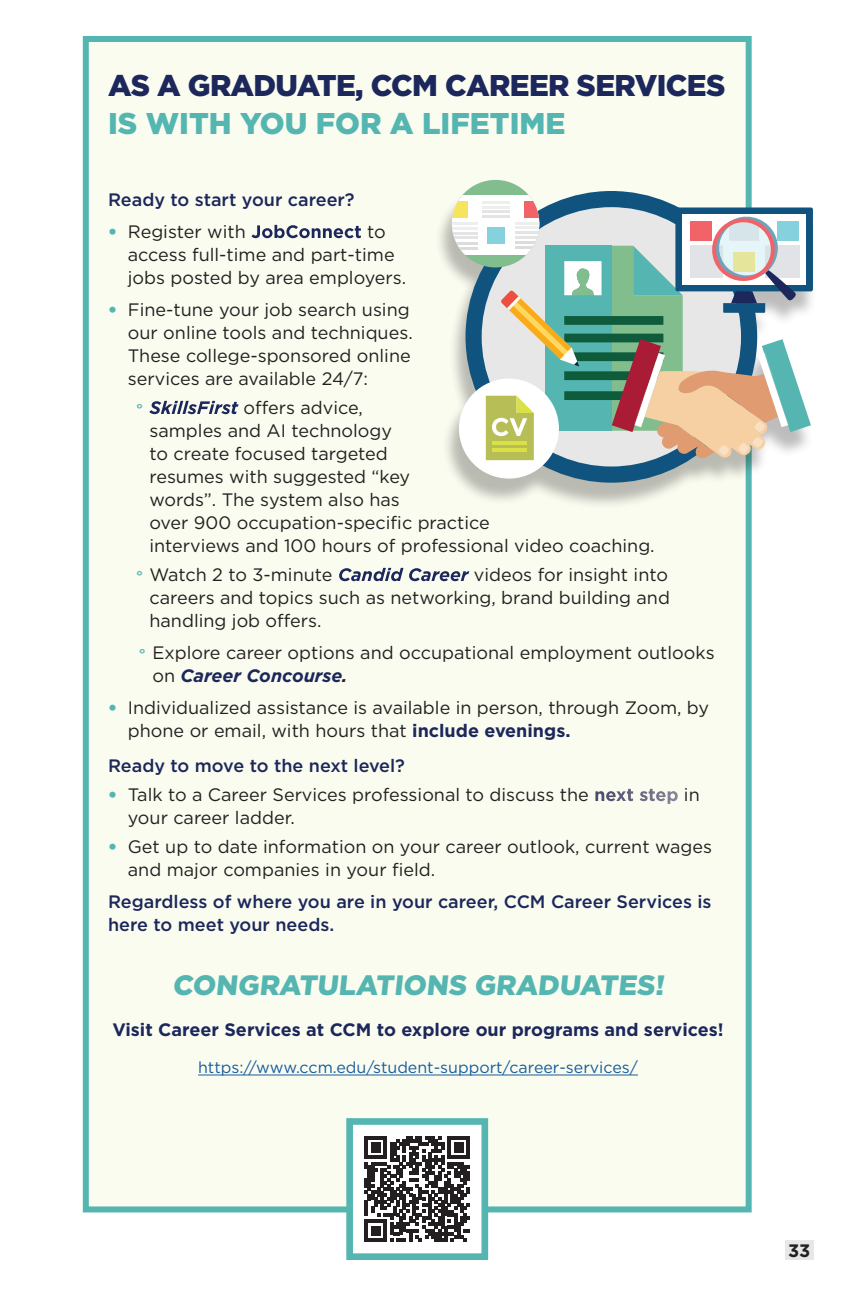
<style>
.page{position:relative;width:864px;height:1296px;background:#fff}
.page>*{position:absolute;margin:0;border:0;box-sizing:border-box;transform-origin:0 0}
.t1{font:900 30px/38.4px "Gotham";letter-spacing:-.02em;color:#1c275b}
.t2{font:900 28px "Gotham";color:#55b6b1}
.t3{font:18px/23px "Gotham";color:#231f20}
.t4{font:500 18px/23px "Gotham";color:#1c275b}
.t5{font:700 18px "Gotham";color:#1c275b}
.t6{font:700 18px "Gotham";color:#231f20}
.t7{font:16px "Gotham";color:#175d9e}
.s1{color:#55b6b1}
.s2{font-weight:900;color:#55b6b1}
.s3{font-weight:700;color:#fff}
.s4{font-weight:700;font-style:italic;color:#fff}
.s5{font-weight:700;font-style:italic;color:#1c275b}
.s6{font-weight:700;font-style:italic}
.s7{font-weight:700;color:#1c275b}
</style>
<div class="page">
<div style="left:83px;top:36px;width:669px;height:1176px;background:#fafcf0;border:6px solid #55b6b1"></div>
<hr style="left:198px;top:1075px;width:440px;height:1px;background:#175d9e">
<div style="left:435px;top:187px;width:381px;height:322px;background:#231f20;opacity:.3"></div>
<svg style="left:466px;top:191px;width:291px;height:292px;background:#30698d"></svg>
<div style="left:459px;top:379px;width:100px;height:100px;background:#fff;border-radius:50%"></div>
<div style="left:452px;top:180px;width:87px;height:87px;background:#82bd8e;border-radius:50%"></div>
<svg style="left:452px;top:195px;width:359px;height:265px"></svg>
<div style="left:350px;top:1121px;width:135px;height:136px;background:#fff"></div>
<svg style="left:365px;top:1136px;width:105px;height:106px"></svg>
<div style="left:346px;top:1118px;width:142px;height:142px;border:7px solid #55b6b1"></div>
<div style="left:785px;top:1241px;width:29px;height:19px;background:#e6e7e9"></div>
<p class="t1" style="left:108px;top:66px;width:619px">AS A GRADUATE, CCM CAREER SERVICES<br><span class="s1">IS WITH YOU FOR A LIFETIME</span></p>
<p class="t4" style="left:108px;top:188px;width:248px">Ready to start your career?</p>
<p class="t3" style="left:128px;top:220px;width:280px;text-indent:-20px"><span class="s2">•</span> Register with <span class="s3">JobConnect</span> to access full-time and part-time jobs posted by area employers.</p>
<p class="t3" style="left:128px;top:298px;width:286px;text-indent:-20px"><span class="s2">•</span> Fine-tune your job search using our online tools and techniques.<br>These college-sponsored online services are available 24/7:</p>
<p class="t3" style="left:149px;top:396px;width:507px"><span class="s4">SkillsFirst</span> offers advice,<br>samples and AI technology<br>to create focused targeted<br>resumes with suggested “key<br>words”. The system also has<br>over 900 occupation-specific practice<br>interviews and 100 hours of professional video coaching.</p>
<p class="t3" style="left:149px;top:563px;width:522px;text-align:justify">Watch 2 to 3-minute <span class="s4">Candid Career</span> videos for insight into careers and topics such as networking, brand building and handling job offers.</p>
<p class="t3" style="left:152px;top:641px;width:564px">Explore career options and occupational employment outlooks on <span class="s5">Career Concourse</span><span class="s6">.</span></p>
<p class="t3" style="left:128px;top:696px;width:583px;text-indent:-20px"><span class="s2">•</span> Individualized assistance is available in person, through Zoom, by phone or email, with hours that <span class="s7">include evenings.</span></p>
<p class="t4" style="left:108px;top:754px;width:298px">Ready to move to the next level?</p>
<p class="t3" style="left:128px;top:783px;width:573px;text-indent:-20px"><span class="s2">•</span> Talk to a Career Services professional to discuss the <span class="s3">next step</span> in your career ladder.</p>
<p class="t3" style="left:128px;top:835px;width:586px;text-indent:-20px"><span class="s2">•</span> Get up to date information on your career outlook, current wages and major companies in your field.</p>
<p class="t4" style="left:108px;top:890px;width:605px">Regardless of where you are in your career, CCM Career Services is here to meet your needs.</p>
<p class="t2" style="left:172px;top:966px;width:497px">CONGRATULATIONS GRADUATES!</p>
<p class="t5" style="left:112px;top:1018px;width:613px">Visit Career Services at CCM to explore our programs and services!</p>
<p class="t7" style="left:198px;top:1057px;width:441px">https://www.ccm.edu/student-support/career-services/</p>
<p class="t6" style="left:788px;top:1239px;width:24px">33</p>
</div>
